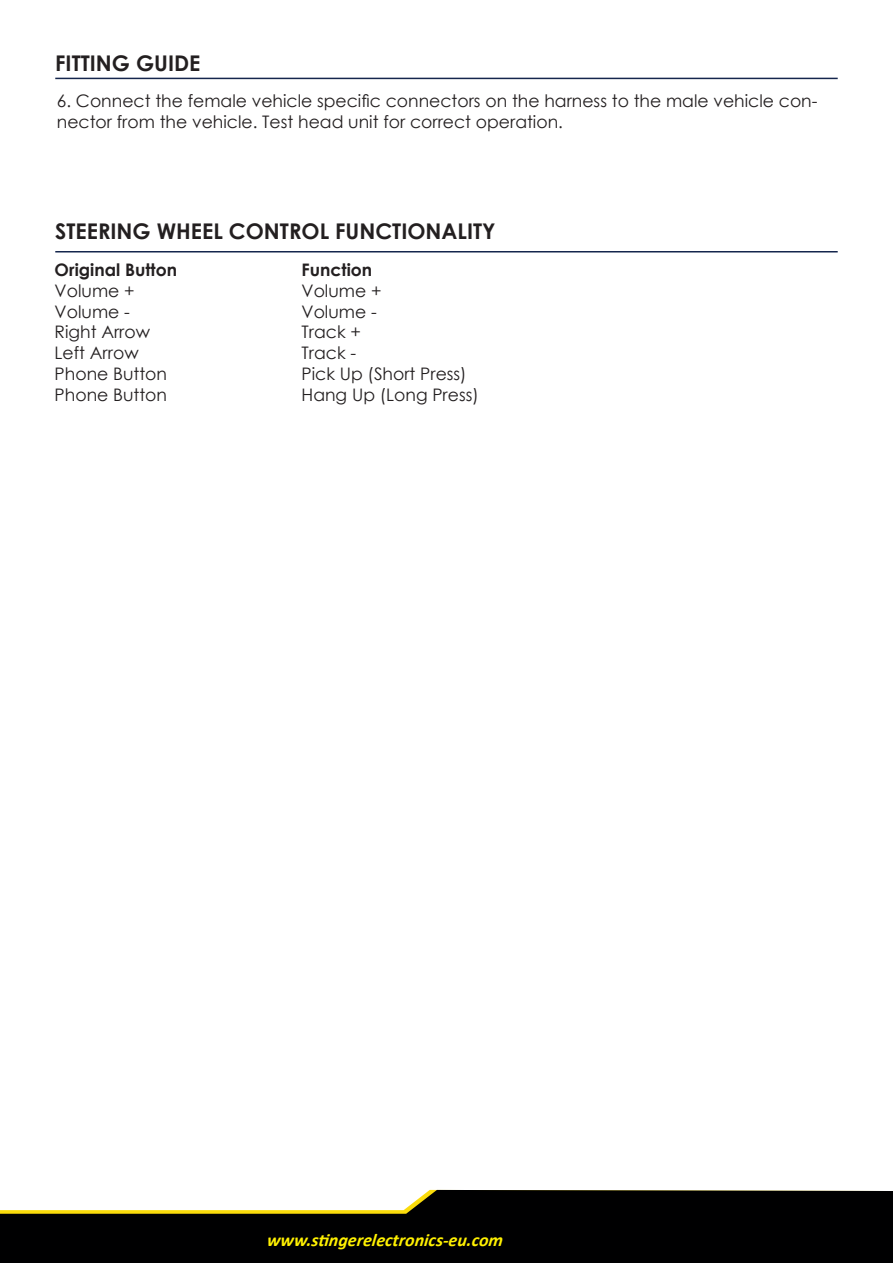
<style>
.page{position:relative;width:893px;height:1263px;background:#fff}
.page>*{position:absolute;margin:0;border:0;box-sizing:border-box;transform-origin:0 0}
.t1{font:700 21.6px "Century Gothic";color:#231f20}
.t2{font:italic 700 18px "Calibri";color:#fff101}
.t3{font:17.25px/20.7px "Century Gothic";color:#231f20}
.t4{font:700 17.25px "Century Gothic";color:#231f20}
</style>
<div class="page">
<svg style="left:0;top:1190px;width:893px;height:73px;background:#272722"></svg>
<hr style="left:55px;top:78px;width:783px;height:1px;background:#15264d">
<hr style="left:55px;top:251px;width:783px;height:1px;background:#15264d">
<p class="t1" style="left:55px;top:47px;width:147px">FITTING GUIDE</p>
<p class="t3" style="left:57px;top:91px;width:762px">6. Connect the female vehicle specific connectors on the harness to the male vehicle con&shy;nector from the vehicle. Test head unit for correct operation.</p>
<p class="t1" style="left:55px;top:215px;width:442px">STEERING WHEEL CONTROL FUNCTIONALITY</p>
<p class="t4" style="left:55px;top:257px;width:124px">Original Button</p>
<p class="t3" style="left:55px;top:280px;width:81px">Volume +</p>
<p class="t3" style="left:55px;top:301px;width:77px">Volume -</p>
<p class="t3" style="left:55px;top:322px;width:97px">Right Arrow</p>
<p class="t3" style="left:55px;top:342px;width:86px">Left Arrow</p>
<p class="t3" style="left:55px;top:363px;width:114px">Phone Button</p>
<p class="t3" style="left:55px;top:384px;width:114px">Phone Button</p>
<p class="t4" style="left:302px;top:257px;width:72px">Function</p>
<p class="t3" style="left:302px;top:280px;width:81px">Volume +</p>
<p class="t3" style="left:302px;top:301px;width:77px">Volume -</p>
<p class="t3" style="left:302px;top:322px;width:61px">Track +</p>
<p class="t3" style="left:302px;top:342px;width:56px">Track -</p>
<p class="t3" style="left:302px;top:363px;width:167px">Pick Up (Short Press)</p>
<p class="t3" style="left:302px;top:384px;width:179px">Hang Up (Long Press)</p>
<p class="t2" style="left:267px;top:1227px;width:239px">www.stingerelectronics-eu.com</p>
</div>
